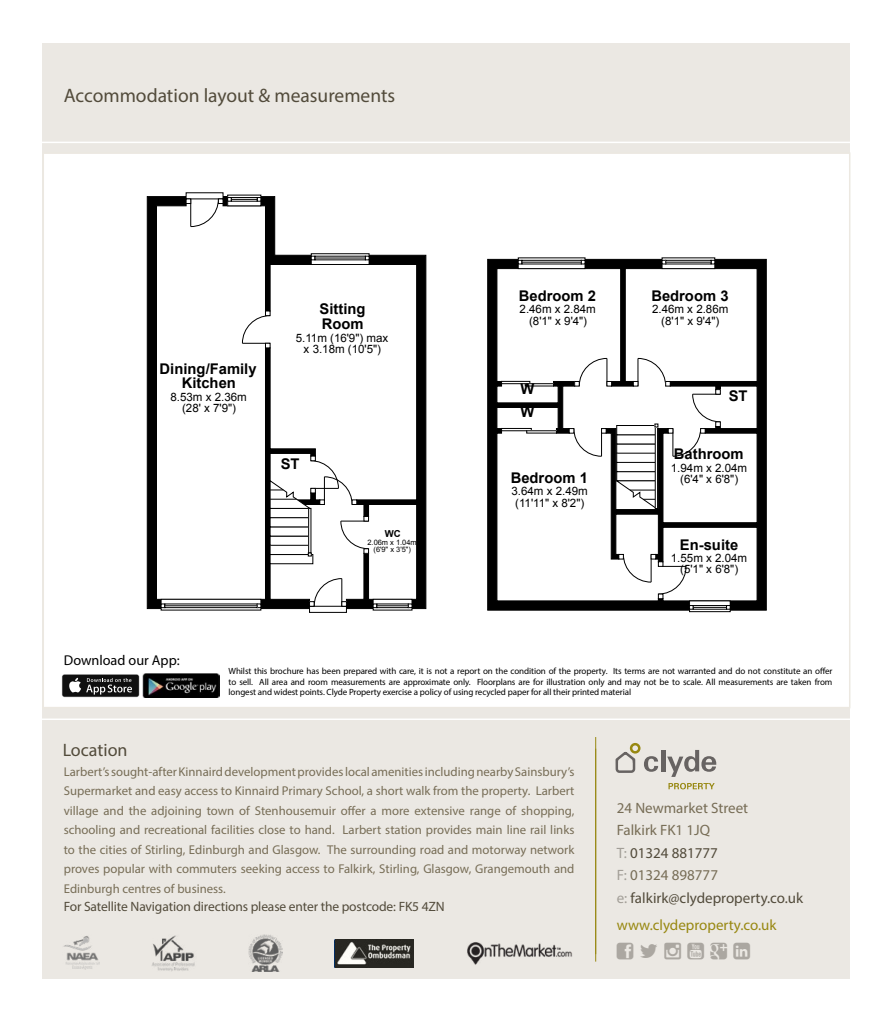
<style>
.page{position:relative;width:893px;height:1021px;background:#fff}
.page>*{position:absolute;margin:0;border:0;box-sizing:border-box;transform-origin:0 0}
.t1{font:19.5px "Myriad Pro";color:#524b3b}
.t2{font:18px "Myriad Pro";color:#524b3b}
.t3{font:15px/22.5px "Myriad Pro";color:#776d56}
.t4{font:15px "Myriad Pro";color:#988811}
.t5{font:700 14.7px/14.9px "Arial";color:#000}
.t6{font:14.25px "Myriad Pro";color:#000}
.t7{font:13.5px "Myriad Pro";letter-spacing:-.01em;color:#524b3b}
.t8{font:12.75px/19.5px "Myriad Pro";color:#776d56;text-align:justify}
.t9{font:11.55px/11.6px "Arial";color:#000;text-align:center}
.t10{font:700 9.6px "Arial";color:#000}
.t11{font:9px/10.8px "Myriad Pro";letter-spacing:-.01em;color:#000;text-align:justify}
.t12{font:7.5px/7.6px "Arial";letter-spacing:-.01em;color:#000;text-align:center}
.s1{color:#a29e97}
.s2{color:#524b3b}
</style>
<div class="page">
<div style="left:43px;top:43px;width:807px;height:935px;background:#e7e3dd"></div>
<div style="left:43px;top:152px;width:807px;height:556px;background:#fff;border:2px solid #ece8e1"></div>
<hr style="left:25px;top:142px;width:843px;height:1px;background:#fff">
<hr style="left:32px;top:718px;width:818px;height:2px;background:#fff">
<hr style="left:595px;top:737px;width:1px;height:224px;background:#978811">
<div style="left:630px;top:743px;width:10px;height:10px;border:2px solid #978811;border-radius:50%"></div>
<svg style="left:644px;top:756px;width:14px;height:15px"></svg>
<hr style="left:661px;top:750px;width:4px;height:21px;background:#676362">
<svg style="left:667px;top:750px;width:49px;height:27px"></svg>
<svg style="left:668px;top:783px;width:47px;height:6px"></svg>
<svg style="left:615px;top:750px;width:21px;height:23px"></svg>
<div style="left:62px;top:674px;width:77px;height:23px;background:#424242;border-radius:3px"></div>
<div style="left:62px;top:674px;width:77px;height:22px;background:#0f0f0f;border-radius:2px"></div>
<svg style="left:69px;top:677px;width:63px;height:17px"></svg>
<img style="left:143px;top:673px;width:76px;height:24px">
<svg style="left:335px;top:939px;width:79px;height:28px;background:#595853"></svg>
<img style="left:64px;top:936px;width:35px;height:34px">
<img style="left:152px;top:935px;width:43px;height:36px">
<img style="left:249px;top:934px;width:34px;height:37px">
<img style="left:467px;top:942px;width:105px;height:23px">
<svg style="left:147px;top:196px;width:279px;height:412px"></svg>
<svg style="left:487px;top:259px;width:119px;height:351px;background:#040404"></svg>
<svg style="left:606px;top:259px;width:160px;height:351px"></svg>
<svg style="left:497px;top:259px;width:233px;height:350px"></svg>
<h1 class="t1" style="left:64px;top:83px;width:333px">Accommodation layout &amp; measurements</h1>
<p class="t5" style="left:160px;top:361px;width:98px;text-align:center">Dining/Family<br>Kitchen</p>
<p class="t9" style="left:170px;top:391px;width:78px">8.53m x 2.36m (28' x 7'9")</p>
<p class="t5" style="left:320px;top:302px;width:47px">Sitting<br>Room</p>
<p class="t9" style="left:296px;top:332px;width:94px">5.11m (16'9") max x 3.18m (10'5")</p>
<p class="t5" style="left:281px;top:457px;width:20px">ST</p>
<p class="t10" style="left:385px;top:527px;width:17px">WC</p>
<p class="t12" style="left:367px;top:538px;width:51px">2.06m x 1.04m (6'9" x 3'5")</p>
<p class="t5" style="left:519px;top:288px;width:79px">Bedroom 2</p>
<p class="t9" style="left:520px;top:303px;width:78px">2.46m x 2.84m (8'1" x 9'4")</p>
<p class="t5" style="left:520px;top:378px;width:15px;line-height:22.5px">W<br>W</p>
<p class="t5" style="left:511px;top:471px;width:79px">Bedroom 1</p>
<p class="t9" style="left:511px;top:485px;width:78px">3.64m x 2.49m (11'11" x 8'2")</p>
<p class="t5" style="left:651px;top:288px;width:79px">Bedroom 3</p>
<p class="t9" style="left:652px;top:303px;width:78px">2.46m x 2.86m (8'1" x 9'4")</p>
<p class="t5" style="left:729px;top:388px;width:20px">ST</p>
<p class="t5" style="left:674px;top:447px;width:71px">Bathroom</p>
<p class="t9" style="left:671px;top:462px;width:78px">1.94m x 2.04m (6'4" x 6'8")</p>
<p class="t5" style="left:680px;top:537px;width:60px">En-suite</p>
<p class="t9" style="left:671px;top:552px;width:78px">1.55m x 2.04m (5'1" x 6'8")</p>
<p class="t6" style="left:64px;top:651px;width:117px">Download our App:</p>
<h2 class="t2" style="left:63px;top:739px;width:66px">Location</h2>
<p class="t11" style="left:229px;top:665px;width:605px">Whilst this brochure has been prepared with care, it is not a report on the condition of the property. Its terms are not warranted and do not constitute an offer to sell. All area and room measurements are approximate only. Floorplans are for illustration only and may not be to scale. All measurements are taken from longest and widest points. Clyde Property exercise a policy of using recycled paper for all their printed material</p>
<p class="t8" style="left:64px;top:761px;width:512px">Larbert’s sought-after Kinnaird development provides local amenities including nearby Sainsbury’s Supermarket and easy access to Kinnaird Primary School, a short walk from the property. Larbert village and the adjoining town of Stenhousemuir offer a more extensive range of shopping, schooling and recreational facilities close to hand. Larbert station provides main line rail links to the cities of Stirling, Edinburgh and Glasgow. The surrounding road and motorway network proves popular with commuters seeking access to Falkirk, Stirling, Glasgow, Grangemouth and Edinburgh centres of business.</p>
<p class="t7" style="left:64px;top:898px;width:382px">For Satellite Navigation directions please enter the postcode: FK5 4ZN</p>
<p class="t3" style="left:617px;top:796px;width:188px">24 Newmarket Street<br>Falkirk FK1 1JQ<br><span class="s1">T:</span> <span class="s2">01324 881777<br></span><span class="s1">F:</span> 01324 898777<br><span class="s1">e:</span> <span class="s2">falkirk@clydeproperty.co.uk</span></p>
<p class="t4" style="left:617px;top:915px;width:161px">www.clydeproperty.co.uk</p>
</div>
